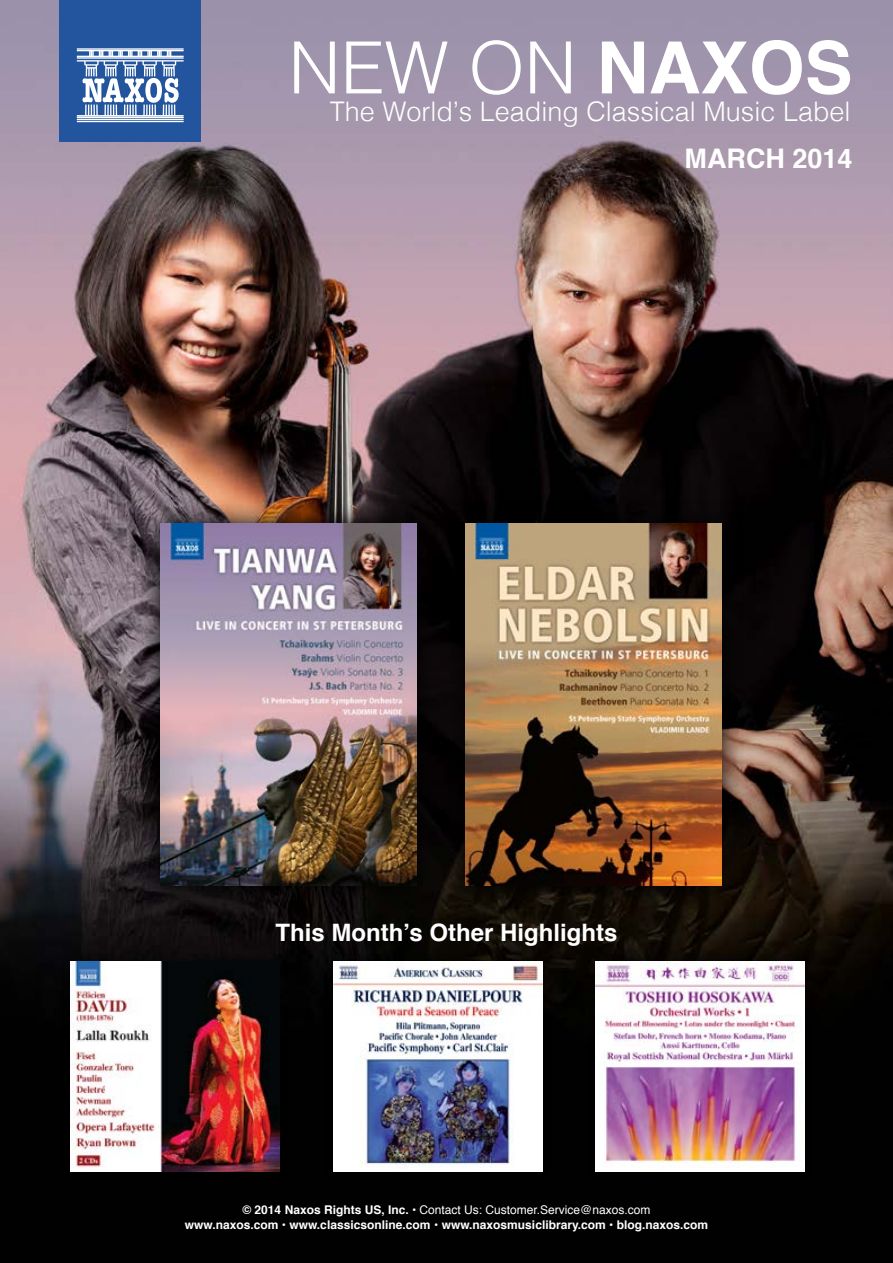
<style>
.page{position:relative;width:893px;height:1263px;background:#fff}
.page>*{position:absolute;margin:0;border:0;box-sizing:border-box;transform-origin:0 0}
.t1{font:300 72px "Helvetica";color:#fff}
.t2{font:300 27px "Helvetica";color:#fff}
.t3{font:700 27px "Helvetica";color:#fff}
.t4{font:700 24px "Helvetica";color:#fff}
.t5{font:700 12px/14.4px "Helvetica";color:#fff;text-align:center}
.s1{font-weight:700}
.s2{font-weight:400}
</style>
<div class="page">
<img style="left:0;top:0;width:893px;height:1263px">
<div style="left:586px;top:952px;width:228px;height:228px;background:#000;opacity:.5"></div>
<img style="left:595px;top:962px;width:209px;height:209px">
<div style="left:61px;top:952px;width:228px;height:228px;background:#000"></div>
<img style="left:70px;top:962px;width:209px;height:209px">
<div style="left:324px;top:952px;width:228px;height:228px;background:#000"></div>
<img style="left:333px;top:962px;width:209px;height:209px">
<div style="left:60px;top:0;width:141px;height:141px;background:#22559e"></div>
<svg style="left:77px;top:48px;width:107px;height:74px"></svg>
<svg style="left:137px;top:499px;width:302px;height:410px;background:#291f1f"></svg>
<img style="left:160px;top:523px;width:256px;height:362px">
<svg style="left:442px;top:499px;width:302px;height:410px;background:#110c08"></svg>
<img style="left:465px;top:523px;width:256px;height:362px">
<h1 class="t1" style="left:289px;top:7px;width:566px">NEW ON <span class="s1">NAXOS</span></h1>
<h2 class="t2" style="left:330px;top:88px;width:522px">The World’s Leading Classical Music Label</h2>
<h2 class="t3" style="left:685px;top:136px;width:170px">MARCH 2014</h2>
<h3 class="t4" style="left:276px;top:913px;width:343px">This Month’s Other Highlights</h3>
<p class="t5" style="left:185px;top:1203px;width:525px">© 2014 Naxos Rights US, Inc. <span class="s2">• Contact Us: Customer.Service@naxos.com<br></span>www.naxos.com • www.classicsonline.com • www.naxosmusiclibrary.com • blog.naxos.com</p>
</div>
